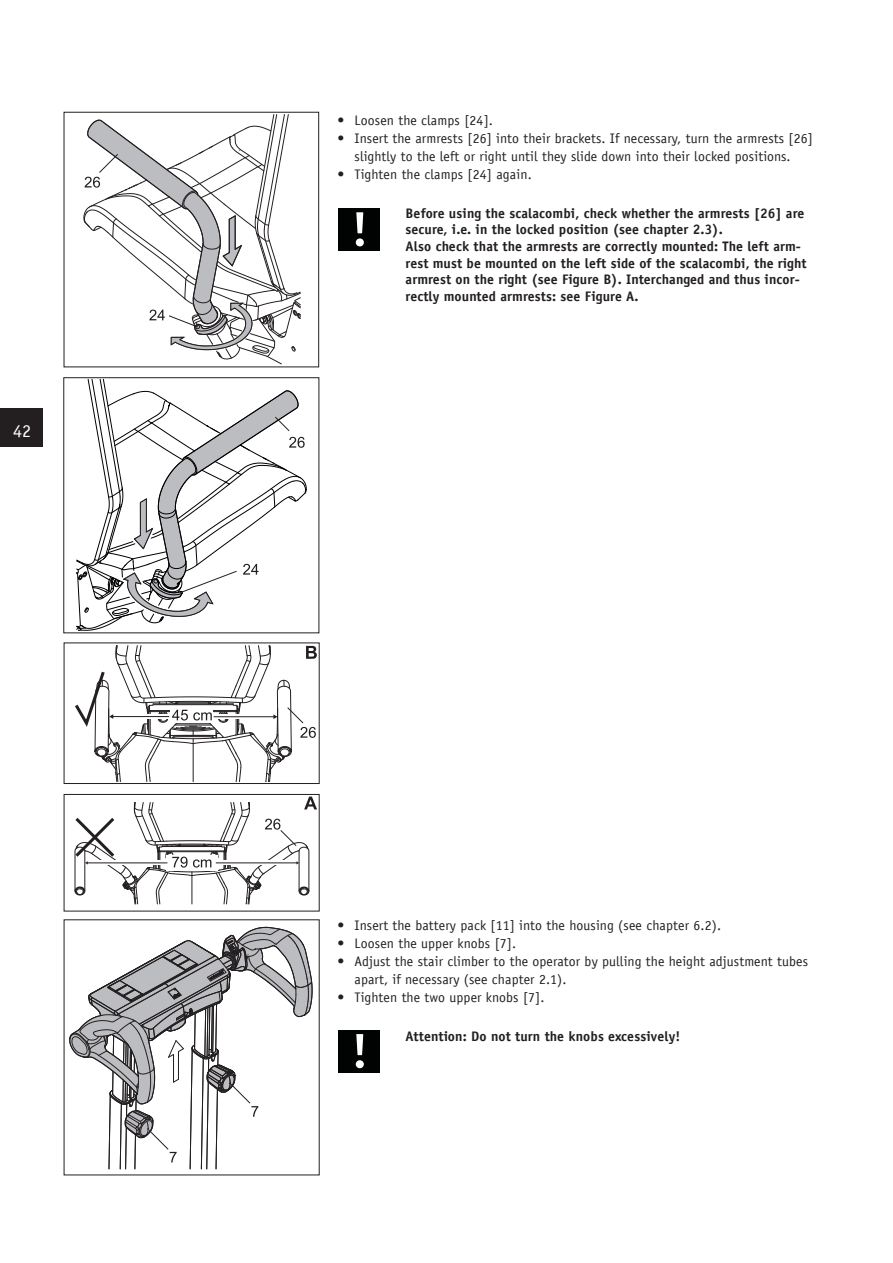
<style>
.page{position:relative;width:893px;height:1263px;background:#fff}
.page>*{position:absolute;margin:0;border:0;box-sizing:border-box;transform-origin:0 0}
.t1{font:18px "Officina Sans LT";color:#fff}
.t2{font:13.8px/18px "Officina Sans LT";letter-spacing:.01em;color:#231f20;text-align:center}
.t3{font:700 13.8px/16.5px "Officina Sans LT";letter-spacing:.01em;color:#231f20}
</style>
<div class="page">
<div style="left:0;top:408px;width:43px;height:38px;background:#231f20"></div>
<div style="left:64px;top:794px;width:255px;height:117px;border:1px solid #231f20"></div>
<svg style="left:74px;top:796px;width:243px;height:109px"></svg>
<div style="left:64px;top:112px;width:255px;height:255px;border:1px solid #231f20"></div>
<svg style="left:83px;top:114px;width:218px;height:250px"></svg>
<div style="left:64px;top:377px;width:255px;height:256px;border:1px solid #231f20"></div>
<svg style="left:72px;top:379px;width:245px;height:405px"></svg>
<div style="left:338px;top:208px;width:42px;height:43px;background:#010202"></div>
<svg style="left:356px;top:212px;width:8px;height:34px"></svg>
<svg style="left:69px;top:927px;width:243px;height:242px"></svg>
<div style="left:338px;top:1030px;width:42px;height:42px;background:#010202"></div>
<svg style="left:356px;top:1034px;width:8px;height:34px"></svg>
<h1 class="t1" style="left:13px;top:420px;width:20px">42</h1>
<p class="t2" style="left:338px;top:111px;width:157px">• Loosen the clamps [24].</p>
<p class="t2" style="left:338px;top:129px;width:477px">• Insert the armrests [26] into their brackets. If necessary, turn the armrests [26] slightly to the left or right until they slide down into their locked positions.</p>
<p class="t2" style="left:338px;top:165px;width:196px">• Tighten the clamps [24] again.</p>
<p class="t3" style="left:406px;top:205px;width:403px">Before using the scalacombi, check whether the armrests [26] are secure, i.e. in the locked position (see chapter 2.3).<br>Also check that the armrests are correctly mounted: The left arm&shy;rest must be mounted on the left side of the scalacombi, the right armrest on the right (see Figure B). Interchanged and thus incor&shy;rectly mounted armrests: see Figure A.</p>
<p class="t2" style="left:338px;top:916px;width:385px">• Insert the battery pack [11] into the housing (see chapter 6.2).</p>
<p class="t2" style="left:338px;top:934px;width:180px">• Loosen the upper knobs [7].</p>
<p class="t2" style="left:355px;top:952px;width:455px;text-align:left;text-indent:-17px">• Adjust the stair climber to the operator by pulling the height adjustment tubes apart, if necessary (see chapter 2.1).</p>
<p class="t2" style="left:338px;top:988px;width:209px">• Tighten the two upper knobs [7].</p>
<p class="t3" style="left:406px;top:1028px;width:276px">Attention: Do not turn the knobs excessively!</p>
</div>
